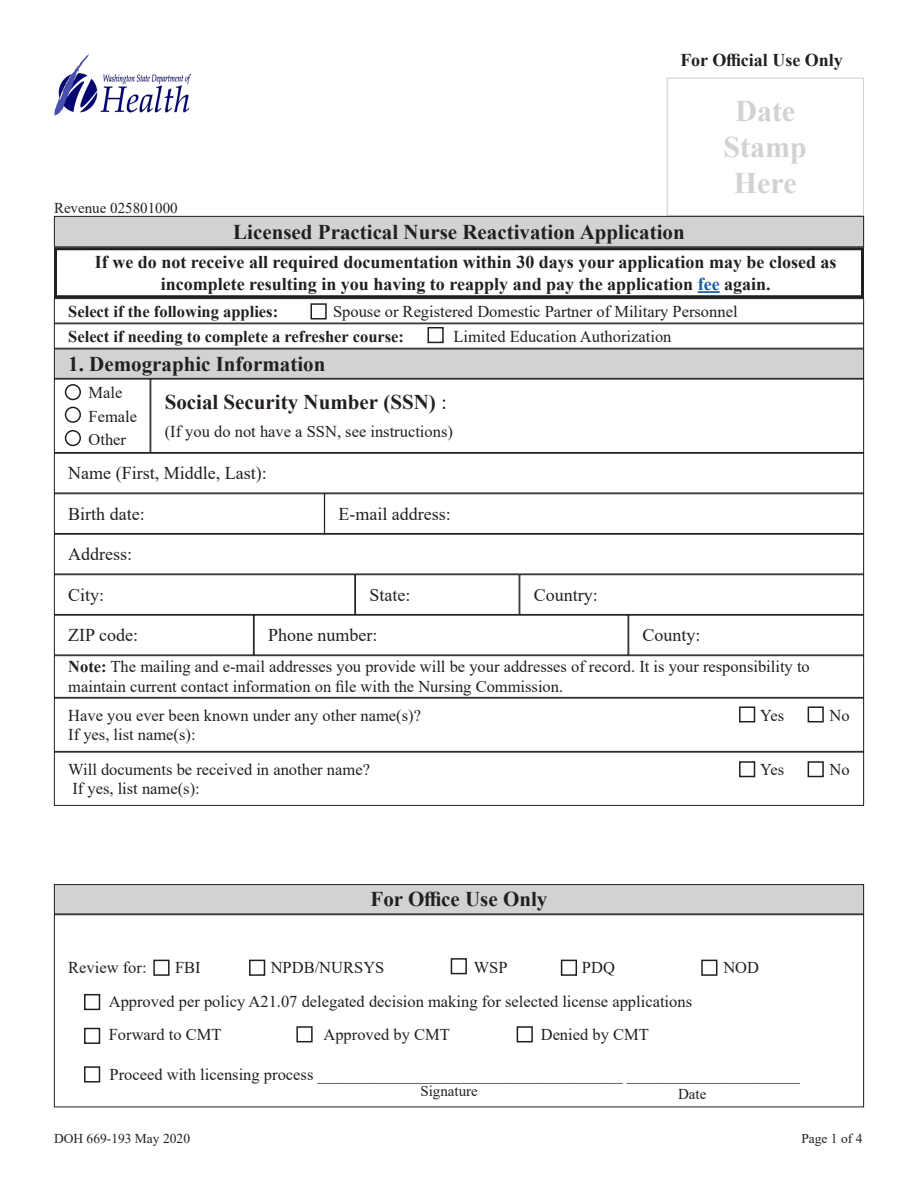
<style>
.page{position:relative;width:918px;height:1188px;background:#fff}
.page>*{position:absolute;margin:0;border:0;box-sizing:border-box;transform-origin:0 0}
.t1{font:700 30px "Times New Roman";color:#d1d2d4}
.Subhead_2{font:700 21px "Times New Roman";color:#231f20}
._11_13_2{font:700 21px "Times New Roman";color:#231f20}
.Office_Use_Only{font:700 21px "Times New Roman";color:#231f20}
.Subhead_3{font:700 18px/22.5px "Times New Roman";color:#231f20;text-align:center}
.t2{font:18px "Times New Roman";color:#231f20}
._11_13_2-2{font:16.5px "Times New Roman";color:#231f20}
.Note{font:16.5px/19.8px "Times New Roman";color:#231f20}
._11_13_2-3{font:700 16.5px "Times New Roman";color:#231f20}
.revenue{font:15px "Times New Roman";color:#231f20}
._8_FL{font:15px "Times New Roman";color:#231f20}
.t3{font:13.5px "Times New Roman";color:#231f20}
.s1{color:#175d9e}
.s2{font-weight:400}
.s3{font-weight:700}
</style>
<div class="page">
<img style="left:54px;top:54px;width:137px;height:62px">
<div style="left:667px;top:78px;width:197px;height:138px;border:1px solid #d1d2d4"></div>
<div style="left:54px;top:216px;width:810px;height:31px;background:#d1d2d4"></div>
<div style="left:54px;top:216px;width:810px;height:31px;border:1px solid #231f20"></div>
<div style="left:54px;top:885px;width:810px;height:29px;background:#d1d2d4"></div>
<div style="left:54px;top:884px;width:810px;height:30px;border:1px solid #231f20"></div>
<div style="left:54px;top:914px;width:810px;height:193px;border:1px solid #231f20"></div>
<div style="left:153px;top:960px;width:17px;height:16px;border:2px solid #231f20"></div>
<div style="left:249px;top:960px;width:16px;height:16px;border:2px solid #231f20"></div>
<div style="left:451px;top:958px;width:16px;height:16px;border:2px solid #231f20"></div>
<div style="left:561px;top:960px;width:16px;height:16px;border:2px solid #231f20"></div>
<div style="left:701px;top:960px;width:16px;height:16px;border:2px solid #231f20"></div>
<div style="left:84px;top:1028px;width:16px;height:16px;border:2px solid #231f20"></div>
<div style="left:296px;top:1026px;width:17px;height:16px;border:2px solid #231f20"></div>
<div style="left:517px;top:1026px;width:16px;height:16px;border:2px solid #231f20"></div>
<div style="left:84px;top:1066px;width:16px;height:17px;border:2px solid #231f20"></div>
<div style="left:84px;top:994px;width:16px;height:16px;border:2px solid #231f20"></div>
<hr style="left:698px;top:291px;width:22px;height:2px;background:#175d9e">
<div style="left:54px;top:247px;width:810px;height:51px;border:3px solid #231f20"></div>
<div style="left:54px;top:298px;width:810px;height:25px;border:1px solid #231f20"></div>
<div style="left:310px;top:303px;width:17px;height:17px;border:2px solid #231f20"></div>
<div style="left:54px;top:349px;width:810px;height:29px;background:#d1d2d4"></div>
<div style="left:54px;top:349px;width:810px;height:30px;border:1px solid #231f20"></div>
<div style="left:54px;top:379px;width:96px;height:74px;border:1px solid #231f20"></div>
<div style="left:150px;top:379px;width:714px;height:74px;border:1px solid #231f20"></div>
<div style="left:65px;top:384px;width:16px;height:16px;border:2px solid #231f20;border-radius:50%"></div>
<div style="left:65px;top:407px;width:16px;height:16px;border:2px solid #231f20;border-radius:50%"></div>
<div style="left:65px;top:430px;width:16px;height:16px;border:2px solid #231f20;border-radius:50%"></div>
<div style="left:54px;top:323px;width:810px;height:26px;border:1px solid #231f20"></div>
<div style="left:428px;top:327px;width:16px;height:16px;border:2px solid #231f20"></div>
<div style="left:54px;top:752px;width:810px;height:54px;border:1px solid #231f20"></div>
<div style="left:54px;top:453px;width:810px;height:40px;border:1px solid #231f20"></div>
<div style="left:54px;top:493px;width:271px;height:41px;border:1px solid #231f20"></div>
<div style="left:324px;top:493px;width:540px;height:41px;border:1px solid #231f20"></div>
<div style="left:54px;top:574px;width:301px;height:41px;border:1px solid #231f20"></div>
<div style="left:519px;top:574px;width:345px;height:41px;border:1px solid #231f20"></div>
<div style="left:54px;top:655px;width:810px;height:43px;border:1px solid #231f20"></div>
<div style="left:54px;top:698px;width:810px;height:54px;border:1px solid #231f20"></div>
<div style="left:808px;top:706px;width:16px;height:16px;border:2px solid #231f20"></div>
<div style="left:739px;top:706px;width:16px;height:16px;border:2px solid #231f20"></div>
<div style="left:739px;top:761px;width:16px;height:16px;border:2px solid #231f20"></div>
<div style="left:808px;top:761px;width:16px;height:16px;border:2px solid #231f20"></div>
<div style="left:355px;top:574px;width:164px;height:41px;border:1px solid #231f20"></div>
<p class="Subhead_3" style="left:680px;top:48px;width:164px">For Official Use Only</p>
<p class="revenue" style="left:54px;top:197px;width:125px">Revenue 025801000</p>
<p class="Subhead_2" style="left:233px;top:217px;width:453px">Licensed Practical Nurse Reactivation Application</p>
<p class="t1" style="left:735px;top:89px;width:61px">Date</p>
<p class="t1" style="left:724px;top:125px;width:85px">Stamp</p>
<p class="t1" style="left:734px;top:161px;width:64px">Here</p>
<p class="Subhead_3" style="left:95px;top:250px;width:743px">If we do not receive all required documentation within 30 days your application may be closed as incomplete resulting in you having to reapply and pay the application <span class="s1">fee</span> again.</p>
<p class="_11_13_2-3" style="left:68px;top:299px;width:211px">Select if the following applies:</p>
<p class="_11_13_2-2" style="left:333px;top:299px;width:406px">Spouse or Registered Domestic Partner of Military Personnel</p>
<p class="Subhead_2" style="left:68px;top:349px;width:259px">1. Demographic Information</p>
<p class="Note" style="left:88px;top:382px;width:35px">Male</p>
<p class="Note" style="left:88px;top:406px;width:50px">Female</p>
<p class="Note" style="left:88px;top:429px;width:39px">Other</p>
<p class="_11_13_2-3" style="left:68px;top:324px;width:337px">Select if needing to complete a refresher course:</p>
<p class="_11_13_2-2" style="left:453px;top:325px;width:220px">Limited Education Authorization</p>
<p class="_11_13_2" style="left:165px;top:387px;width:284px">Social Security Number (SSN) <span class="s2">:</span></p>
<p class="_11_13_2-2" style="left:165px;top:420px;width:290px">(If you do not have a SSN, see instructions)</p>
<p class="t2" style="left:68px;top:461px;width:200px">Name (First, Middle, Last):</p>
<p class="t2" style="left:68px;top:501px;width:78px">Birth date:</p>
<p class="t2" style="left:339px;top:501px;width:114px">E-mail address:</p>
<p class="t2" style="left:68px;top:542px;width:65px">Address:</p>
<p class="t2" style="left:68px;top:582px;width:38px">City:</p>
<p class="t2" style="left:68px;top:623px;width:71px">ZIP code:</p>
<p class="t2" style="left:643px;top:623px;width:60px">County:</p>
<p class="t2" style="left:369px;top:582px;width:43px">State:</p>
<p class="t2" style="left:534px;top:582px;width:66px">Country:</p>
<p class="t2" style="left:268px;top:623px;width:111px">Phone number:</p>
<p class="Note" style="left:68px;top:656px;width:743px"><span class="s3">Note:</span> The mailing and e-mail addresses you provide will be your addresses of record. It is your responsibility to maintain current contact information on file with the Nursing Commission.</p>
<p class="_11_13_2-2" style="left:68px;top:703px;width:354px">Have you ever been known under any other name(s)?</p>
<p class="_11_13_2-2" style="left:760px;top:703px;width:26px">Yes</p>
<p class="_11_13_2-2" style="left:830px;top:703px;width:22px">No</p>
<p class="_11_13_2-2" style="left:68px;top:723px;width:129px">If yes, list name(s):</p>
<p class="_11_13_2-2" style="left:68px;top:757px;width:303px">Will documents be received in another name?</p>
<p class="_11_13_2-2" style="left:760px;top:757px;width:26px">Yes</p>
<p class="_11_13_2-2" style="left:830px;top:757px;width:22px">No</p>
<p class="_11_13_2-2" style="left:72px;top:777px;width:129px">If yes, list name(s):</p>
<p class="Office_Use_Only" style="left:371px;top:884px;width:178px">For Office Use Only</p>
<p class="_11_13_2-2" style="left:68px;top:956px;width:80px">Review for:</p>
<p class="_11_13_2-2" style="left:175px;top:956px;width:27px">FBI</p>
<p class="_11_13_2-2" style="left:271px;top:956px;width:115px">NPDB/NURSYS</p>
<p class="_11_13_2-2" style="left:474px;top:956px;width:35px">WSP</p>
<p class="_11_13_2-2" style="left:582px;top:956px;width:34px">PDQ</p>
<p class="_11_13_2-2" style="left:723px;top:956px;width:37px">NOD</p>
<p class="_11_13_2-2" style="left:109px;top:989px;width:585px">Approved per policy A21.07 delegated decision making for selected license applications</p>
<p class="_11_13_2-2" style="left:109px;top:1023px;width:114px">Forward to CMT</p>
<p class="_11_13_2-2" style="left:323px;top:1023px;width:128px">Approved by CMT</p>
<p class="_11_13_2-2" style="left:541px;top:1023px;width:110px">Denied by CMT</p>
<p class="_11_13_2-2" style="left:110px;top:1062px;width:692px">Proceed with licensing process _____________________________________ _____________________</p>
<p class="_8_FL" style="left:420px;top:1081px;width:59px">Signature</p>
<p class="_8_FL" style="left:678px;top:1083px;width:30px">Date</p>
<p class="t3" style="left:54px;top:1129px;width:138px">DOH 669-193 May 2020</p>
<p class="t3" style="left:801px;top:1129px;width:63px">Page 1 of 4</p>
</div>
